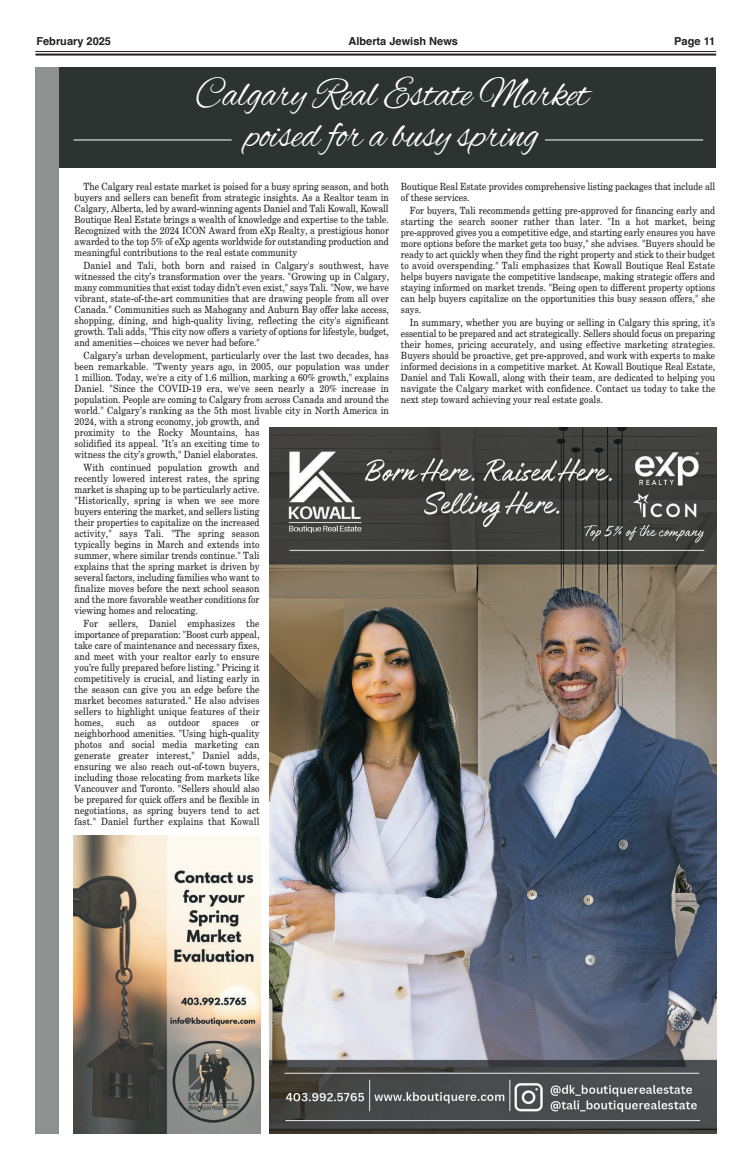
<style>
.page{position:relative;width:756px;height:1170px;background:#fff}
.page>*{position:absolute;margin:0;border:0;box-sizing:border-box;transform-origin:0 0}
.t1{font:43px/41px "Alex Brush";color:#fff;text-align:center;scale:.88 1}
.t2{font:700 11px "Helvetica";color:#231f20}
.t3{font:10px/11px "New Century Schlbk";color:#231f20;text-align:justify;scale:.88 1}
</style>
<div class="page">
<hr style="left:35px;top:51px;width:681px;height:1px;background:#231f20">
<hr style="left:35px;top:54px;width:681px;height:2px;background:#231f20">
<img style="left:269px;top:428px;width:447px;height:705px">
<div style="left:35px;top:67px;width:681px;height:101px;background:#2d3331"></div>
<div style="left:35px;top:67px;width:24px;height:1066px;background:#8e9190"></div>
<img style="left:74px;top:835px;width:186px;height:298px">
<hr style="left:74px;top:139px;width:158px;height:1px;background:#fff">
<hr style="left:545px;top:139px;width:158px;height:1px;background:#fff">
<p class="t2" style="left:36px;top:35px;width:76px">February 2025</p>
<p class="t2" style="left:348px;top:35px;width:111px">Alberta Jewish News</p>
<p class="t2" style="left:674px;top:35px;width:42px">Page 11</p>
<h1 class="t1" style="left:195px;top:75px;width:448px">Calgary Real Estate Market poised for a busy spring</h1>
<p class="t3" style="left:75px;top:180px;width:359px;text-indent:9px">The Calgary real estate market is poised for a busy spring season, and both buyers and sellers can benefit from strategic insights. As a Realtor team in Calgary, Alberta, led by award-winning agents Daniel and Tali Kowall, Kowall Boutique Real Estate brings a wealth of knowledge and expertise to the table.<br>Recognized with the 2024 ICON Award from eXp Realty, a prestigious honor awarded to the top 5% of eXp agents worldwide for outstanding production and meaningful contributions to the real estate community</p>
<p class="t3" style="left:75px;top:259px;width:359px;text-indent:9px">Daniel and Tali, both born and raised in Calgary's southwest, have witnessed the city’s transformation over the years. "Growing up in Calgary, many communities that exist today didn’t even exist," says Tali. "Now, we have vibrant, state-of-the-art communities that are drawing people from all over Canada." Communities such as Mahogany and Auburn Bay offer lake access, shopping, dining, and high-quality living, reflecting the city's significant growth. Tali adds, "This city now offers a variety of options for lifestyle, budget, and amenities—choices we never had before."</p>
<p class="t3" style="left:75px;top:349px;width:358px;text-align:left;text-indent:9px">Calgary’s urban development, particularly over the last two decades, has been remarkable. "Twenty years ago, in 2005, our population was under 1 million. Today, we're a city of 1.6 million, marking a 60% growth," explains Daniel. "Since the COVID-19 era, we've seen nearly a 20% increase in population. People are coming to Calgary from across Canada and around the world." Calgary’s ranking as the 5th most livable city in North America in 2024, with a strong economy, job growth, and<br>proximity to the Rocky Mountains, has<br>solidified its appeal. "It’s an exciting time to<br>witness the city’s growth," Daniel elaborates.</p>
<p class="t3" style="left:75px;top:461px;width:212px;text-indent:9px">With continued population growth and recently lowered interest rates, the spring market is shaping up to be particularly active. "Historically, spring is when we see more buyers entering the market, and sellers listing their properties to capitalize on the increased activity," says Tali. "The spring season typically begins in March and extends into summer, where similar trends continue." Tali explains that the spring market is driven by several factors, including families who want to finalize moves before the next school season and the more favorable weather conditions for viewing homes and relocating.</p>
<p class="t3" style="left:75px;top:617px;width:212px;text-indent:9px">For sellers, Daniel emphasizes the importance of preparation: "Boost curb appeal, take care of maintenance and necessary fixes, and meet with your realtor early to ensure you’re fully prepared before listing." Pricing it competitively is crucial, and listing early in the season can give you an edge before the market becomes saturated." He also advises sellers to highlight unique features of their homes, such as outdoor spaces or neighborhood amenities. "Using high-quality photos and social media marketing can generate greater interest," Daniel adds, ensuring we also reach out-of-town buyers, including those relocating from markets like Vancouver and Toronto. "Sellers should also be prepared for quick offers and be flexible in negotiations, as spring buyers tend to act fast." Daniel further explains that Kowall</p>
<p class="t3" style="left:401px;top:180px;width:359px">Boutique Real Estate provides comprehensive listing packages that include all of these services.</p>
<p class="t3" style="left:401px;top:204px;width:359px;text-indent:9px">For buyers, Tali recommends getting pre-approved for financing early and starting the search sooner rather than later. "In a hot market, being pre-approved gives you a competitive edge, and starting early ensures you have more options before the market gets too busy," she advises. "Buyers should be ready to act quickly when they find the right property and stick to their budget to avoid overspending." Tali emphasizes that Kowall Boutique Real Estate helps buyers navigate the competitive landscape, making strategic offers and staying informed on market trends. "Being open to different property options can help buyers capitalize on the opportunities this busy season offers," she says.</p>
<p class="t3" style="left:401px;top:316px;width:359px;text-indent:9px">In summary, whether you are buying or selling in Calgary this spring, it’s essential to be prepared and act strategically. Sellers should focus on preparing their homes, pricing accurately, and using effective marketing strategies.<br>Buyers should be proactive, get pre-approved, and work with experts to make informed decisions in a competitive market. At Kowall Boutique Real Estate, Daniel and Tali Kowall, along with their team, are dedicated to helping you navigate the Calgary market with confidence. Contact us today to take the next step toward achieving your real estate goals.</p>
</div>
